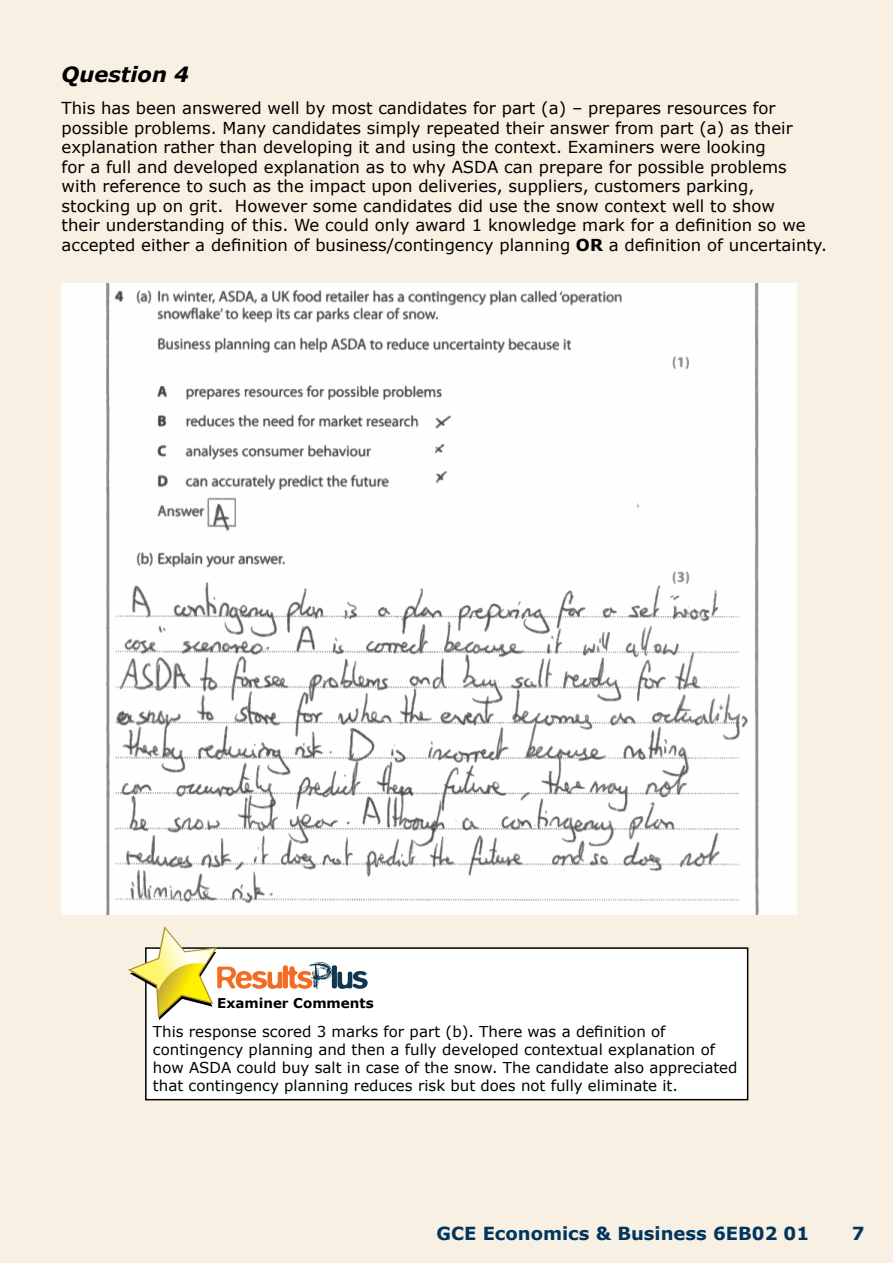
<style>
.page{position:relative;width:893px;height:1263px;background:#f8f0e2}
.page>*{position:absolute;margin:0;border:0;box-sizing:border-box;transform-origin:0 0}
.t1{font:italic 700 21px "Verdana";color:#000}
.t2{font:700 18px "Verdana";color:#00355f}
.t3{font:16.5px/19.5px "Verdana";color:#000}
.t4{font:15px/18px "Verdana";color:#000}
.t5{font:700 13.5px "Verdana";color:#000}
.s1{font-weight:700}
</style>
<div class="page">
<img style="left:62px;top:283px;width:735px;height:631px">
<div style="left:146px;top:948px;width:602px;height:152px;background:#fff"></div>
<div style="left:145px;top:947px;width:603px;height:153px;border:2px solid #000"></div>
<svg style="left:128px;top:926px;width:240px;height:94px"></svg>
<p class="t1" style="left:62px;top:61px;width:129px">Question 4</p>
<p class="t3" style="left:62px;top:98px;width:767px">This has been answered well by most candidates for part (a) – prepares resources for possible problems. Many candidates simply repeated their answer from part (a) as their explanation rather than developing it and using the context. Examiners were looking<br>for a full and developed explanation as to why ASDA can prepare for possible problems<br>with reference to such as the impact upon deliveries, suppliers, customers parking, stocking up on grit. However some candidates did use the snow context well to show<br>their understanding of this. We could only award 1 knowledge mark for a definition so we accepted either a definition of business/contingency planning <span class="s1">OR</span> a definition of uncertainty.</p>
<p class="t5" style="left:217px;top:994px;width:158px">Examiner Comments</p>
<p class="t4" style="left:153px;top:1022px;width:586px">This response scored 3 marks for part (b). There was a definition of contingency planning and then a fully developed contextual explanation of how ASDA could buy salt in case of the snow. The candidate also appreciated that contingency planning reduces risk but does not fully eliminate it.</p>
<p class="t2" style="left:437px;top:1222px;width:374px">GCE Economics &amp; Business 6EB02 01</p>
<p class="t2" style="left:852px;top:1222px;width:14px">7</p>
</div>
